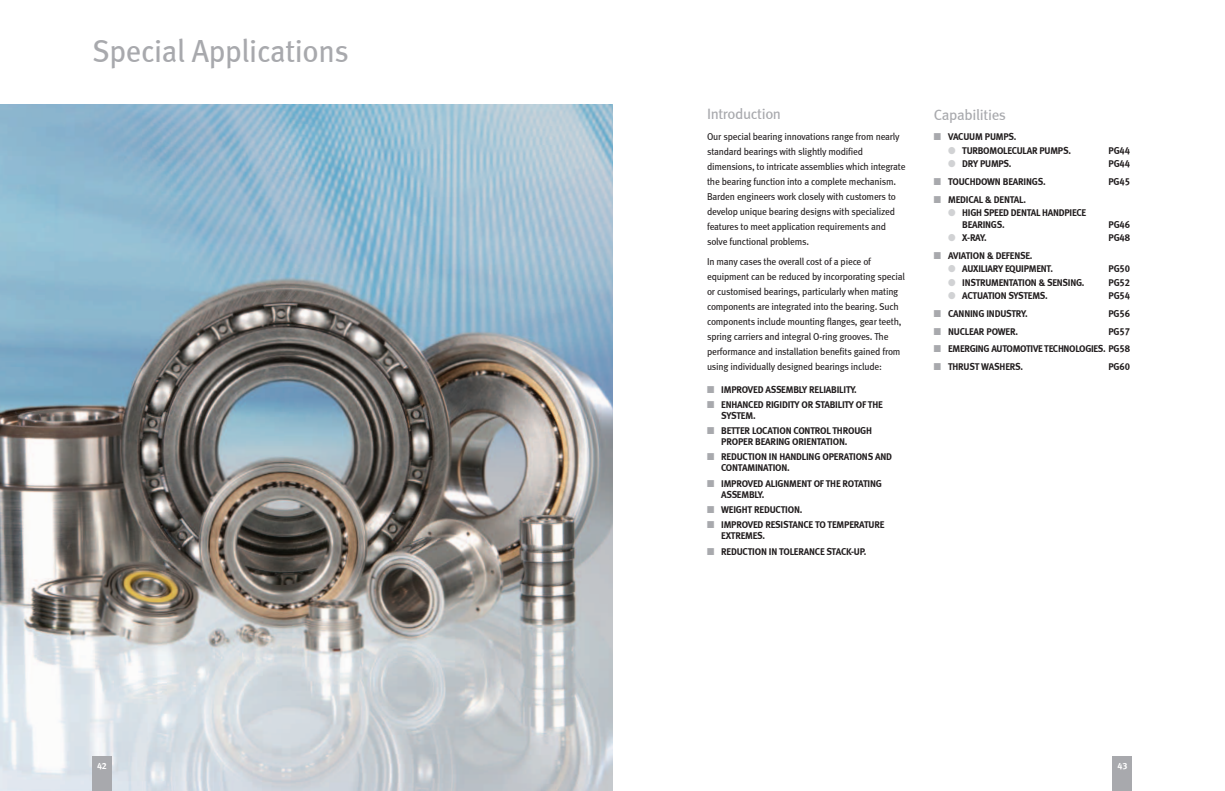
<style>
.page{position:relative;width:1225px;height:791px;background:#fff}
.page>*{position:absolute;margin:0;border:0;box-sizing:border-box;transform-origin:0 0}
.t1{font:32px "Meta Book LF";letter-spacing:-.01em;color:#a8a9ad;scale:.95 1}
.t2{font:15px "Meta Book LF";letter-spacing:-.025em;color:#a8a9ad}
.t3{font:10px/15px "Meta Book LF";letter-spacing:-.02em;color:#231f20;scale:.95 1}
.t4{font:10px "Meta Bold LF";letter-spacing:-.025em;color:#231f20;scale:.95 1}
.t5{font:9px "Meta Bold LF Caps";color:#fff}
.s1{color:#a8a9ad}
.s2{color:#d1d2d4}
</style>
<div class="page">
<img style="left:0;top:105px;width:612px;height:686px">
<div style="left:92px;top:757px;width:20px;height:34px;background:#a8a9ad"></div>
<div style="left:1112px;top:757px;width:20px;height:34px;background:#a8a9ad"></div>
<h1 class="t1" style="left:92px;top:33px;width:272px">Special Applications</h1>
<h2 class="t2" style="left:707px;top:105px;width:76px">Introduction</h2>
<p class="t3" style="left:707px;top:128px;width:210px">Our special bearing innovations range from nearly standard bearings with slightly modified dimensions, to intricate assemblies which integrate the bearing function into a complete mechanism.<br>Barden engineers work closely with customers to develop unique bearing designs with specialized features to meet application requirements and solve functional problems.</p>
<p class="t3" style="left:707px;top:254px;width:210px">In many cases the overall cost of a piece of equipment can be reduced by incorporating special or customised bearings, particularly when mating components are integrated into the bearing. Such components include mounting flanges, gear teeth, spring carriers and integral O-ring grooves. The performance and installation benefits gained from using individually designed bearings include:</p>
<p class="t4" style="left:707px;top:383px;width:25px"><span class="s1">■</span> IMPROVED</p>
<p class="t4" style="left:765px;top:383px;width:7px">ASSEMBLY</p>
<p class="t4" style="left:809px;top:383px;width:6px">RELIABILITY</p>
<p class="t4" style="left:854px;top:383px;width:4px">.</p>
<p class="t4" style="left:707px;top:398px;width:27px"><span class="s1">■</span> ENHANCED</p>
<p class="t4" style="left:765px;top:398px;width:6px">RIGIDITY</p>
<p class="t4" style="left:801px;top:398px;width:20px">OR STABILITY</p>
<p class="t4" style="left:856px;top:398px;width:19px">OF THE</p>
<p class="t4" style="left:721px;top:409px;width:7px">SYSTEM</p>
<p class="t4" style="left:753px;top:409px;width:4px">.</p>
<p class="t4" style="left:707px;top:425px;width:27px"><span class="s1">■</span> BETTER</p>
<p class="t4" style="left:752px;top:425px;width:7px">LOCATION</p>
<p class="t4" style="left:793px;top:425px;width:7px">CONTROL</p>
<p class="t4" style="left:832px;top:425px;width:7px">THROUGH</p>
<p class="t4" style="left:721px;top:436px;width:7px">PROPER</p>
<p class="t4" style="left:755px;top:436px;width:7px">BEARING</p>
<p class="t4" style="left:792px;top:436px;width:6px">ORIENTATION</p>
<p class="t4" style="left:845px;top:436px;width:4px">.</p>
<p class="t4" style="left:707px;top:451px;width:27px"><span class="s1">■</span> REDUCTION</p>
<p class="t4" style="left:769px;top:451px;width:18px">IN HANDLING</p>
<p class="t4" style="left:822px;top:451px;width:7px">OPERATIONS</p>
<p class="t4" style="left:875px;top:451px;width:7px">AND</p>
<p class="t4" style="left:721px;top:462px;width:7px">CONTAMINATION</p>
<p class="t4" style="left:787px;top:462px;width:4px">.</p>
<p class="t4" style="left:707px;top:477px;width:25px"><span class="s1">■</span> IMPROVED</p>
<p class="t4" style="left:765px;top:477px;width:7px">ALIGNMENT</p>
<p class="t4" style="left:813px;top:477px;width:37px">OFTHE ROTATING</p>
<p class="t4" style="left:721px;top:488px;width:7px">ASSEMBLY</p>
<p class="t4" style="left:761px;top:488px;width:4px">.</p>
<p class="t4" style="left:707px;top:503px;width:29px"><span class="s1">■</span> WEIGHT</p>
<p class="t4" style="left:754px;top:503px;width:7px">REDUCTION</p>
<p class="t4" style="left:800px;top:503px;width:4px">.</p>
<p class="t4" style="left:707px;top:519px;width:25px"><span class="s1">■</span> IMPROVED</p>
<p class="t4" style="left:765px;top:519px;width:6px">RESISTANCE</p>
<p class="t4" style="left:815px;top:519px;width:20px">TO TEMPERATURE</p>
<p class="t4" style="left:721px;top:530px;width:7px">EXTREMES</p>
<p class="t4" style="left:762px;top:530px;width:4px">.</p>
<p class="t4" style="left:707px;top:546px;width:27px"><span class="s1">■</span> REDUCTION</p>
<p class="t4" style="left:769px;top:546px;width:18px">IN TOLERANCE</p>
<p class="t4" style="left:826px;top:546px;width:7px">STACK</p>
<p class="t4" style="left:851px;top:546px;width:18px">-UP.</p>
<h2 class="t2" style="left:934px;top:106px;width:74px">Capabilities</h2>
<p class="t4" style="left:934px;top:131px;width:28px"><span class="s1">■</span> VACUUM</p>
<p class="t4" style="left:984px;top:131px;width:13px">PUMPS</p>
<p class="t4" style="left:1014px;top:131px;width:4px">.</p>
<p class="t4" style="left:948px;top:144px;width:27px"><span class="s2">●</span> TURBOMOLECULAR</p>
<p class="t4" style="left:1039px;top:144px;width:13px">PUMPS</p>
<p class="t4" style="left:1068px;top:144px;width:21px">. PG</p>
<p class="t4" style="left:1119px;top:144px;width:12px">44</p>
<p class="t4" style="left:948px;top:158px;width:47px"><span class="s2">●</span> DRY PUMPS</p>
<p class="t4" style="left:1009px;top:158px;width:4px">.</p>
<p class="t4" style="left:1108px;top:158px;width:24px">PG44</p>
<p class="t4" style="left:934px;top:175px;width:27px"><span class="s1">■</span> TOUCHDOWN</p>
<p class="t4" style="left:1003px;top:175px;width:12px">BEARINGS</p>
<p class="t4" style="left:1043px;top:175px;width:4px">.</p>
<p class="t4" style="left:1108px;top:175px;width:24px">PG45</p>
<p class="t4" style="left:934px;top:193px;width:29px"><span class="s1">■</span> MEDICAL</p>
<p class="t4" style="left:985px;top:193px;width:22px">&amp; DENTAL</p>
<p class="t4" style="left:1023px;top:193px;width:4px">.</p>
<p class="t4" style="left:948px;top:206px;width:50px"><span class="s2">●</span> HIGH SPEED</p>
<p class="t4" style="left:1011px;top:206px;width:12px">DENTAL</p>
<p class="t4" style="left:1042px;top:206px;width:12px">HANDPIECE</p>
<p class="t4" style="left:962px;top:218px;width:12px">BEARINGS</p>
<p class="t4" style="left:1002px;top:218px;width:44px">. PG</p>
<p class="t4" style="left:1119px;top:218px;width:12px">46</p>
<p class="t4" style="left:948px;top:232px;width:88px"><span class="s2">●</span> X-RAY. PG</p>
<p class="t4" style="left:1119px;top:232px;width:12px">48</p>
<p class="t4" style="left:934px;top:250px;width:26px"><span class="s1">■</span> AVIATION</p>
<p class="t4" style="left:987px;top:250px;width:21px">&amp; DEFEN</p>
<p class="t4" style="left:1020px;top:250px;width:15px">SE.</p>
<p class="t4" style="left:948px;top:263px;width:27px"><span class="s2">●</span> AUXILIARY</p>
<p class="t4" style="left:1005px;top:263px;width:11px">EQUIPMENT</p>
<p class="t4" style="left:1050px;top:263px;width:4px">.</p>
<p class="t4" style="left:1108px;top:263px;width:24px">PG50</p>
<p class="t4" style="left:948px;top:276px;width:24px"><span class="s2">●</span> INSTRUMENTATION</p>
<p class="t4" style="left:1038px;top:276px;width:21px">&amp; SENSING</p>
<p class="t4" style="left:1082px;top:276px;width:16px">. PG</p>
<p class="t4" style="left:1119px;top:276px;width:12px">52</p>
<p class="t4" style="left:948px;top:290px;width:27px"><span class="s2">●</span> ACTUATION</p>
<p class="t4" style="left:1008px;top:290px;width:13px">SYSTEMS</p>
<p class="t4" style="left:1045px;top:290px;width:4px">.</p>
<p class="t4" style="left:1108px;top:290px;width:24px">PG54</p>
<p class="t4" style="left:934px;top:307px;width:27px"><span class="s1">■</span> CANNING</p>
<p class="t4" style="left:986px;top:307px;width:10px">INDUSTRY</p>
<p class="t4" style="left:1025px;top:307px;width:4px">.</p>
<p class="t4" style="left:1108px;top:307px;width:24px">PG56</p>
<p class="t4" style="left:934px;top:325px;width:28px"><span class="s1">■</span> NUCLEAR</p>
<p class="t4" style="left:986px;top:325px;width:13px">POWER</p>
<p class="t4" style="left:1015px;top:325px;width:4px">.</p>
<p class="t4" style="left:1108px;top:325px;width:24px">PG57</p>
<p class="t4" style="left:934px;top:343px;width:26px"><span class="s1">■</span> EMERGING</p>
<p class="t4" style="left:991px;top:343px;width:12px">AUTOMOTIVE</p>
<p class="t4" style="left:1044px;top:343px;width:11px">TECHNOLOGIES</p>
<p class="t4" style="left:1103px;top:343px;width:30px">. PG58</p>
<p class="t4" style="left:934px;top:361px;width:95px"><span class="s1">■</span> THRUST WASHERS.</p>
<p class="t4" style="left:1108px;top:361px;width:24px">PG60</p>
<p class="t5" style="left:97px;top:761px;width:11px">42</p>
<p class="t5" style="left:1117px;top:761px;width:11px">43</p>
</div>
